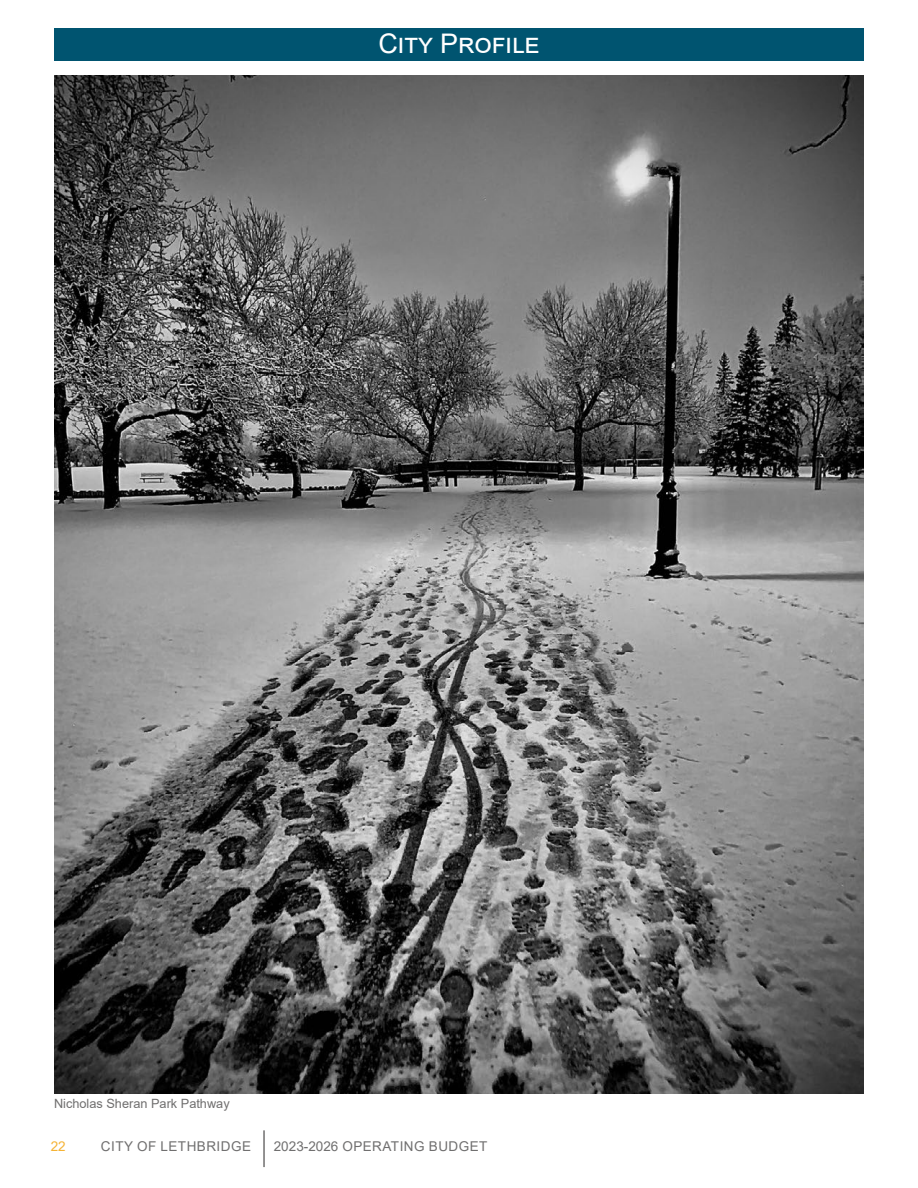
<style>
.page{position:relative;width:918px;height:1188px;background:#fff}
.page>*{position:absolute;margin:0;border:0;box-sizing:border-box;transform-origin:0 0}
.Top_Blue_Heading{font:27px "Arial";color:#fff}
.t1{font:13.5px "Arial";letter-spacing:.035em;color:#706f6f}
.t2{font:13.5px "Arial";color:#f5b335}
.photo_caption{font:12.75px "Arial";color:#706f6f}
</style>
<div class="page">
<hr style="left:263px;top:1130px;width:2px;height:37px;background:#706f6f">
<div style="left:54px;top:28px;width:810px;height:32px;background:#005470"></div>
<img style="left:54px;top:76px;width:810px;height:1017px">
<p class="Top_Blue_Heading" style="left:378px;top:25px;width:163px">City Profile</p>
<p class="photo_caption" style="left:54px;top:1095px;width:177px">Nicholas Sheran Park Pathway</p>
<p class="t2" style="left:51px;top:1137px;width:17px">22</p>
<p class="t1" style="left:101px;top:1137px;width:152px">CITY OF LETHBRIDGE</p>
<p class="t1" style="left:274px;top:1137px;width:215px">2023-2026 OPERATING BUDGET</p>
</div>
